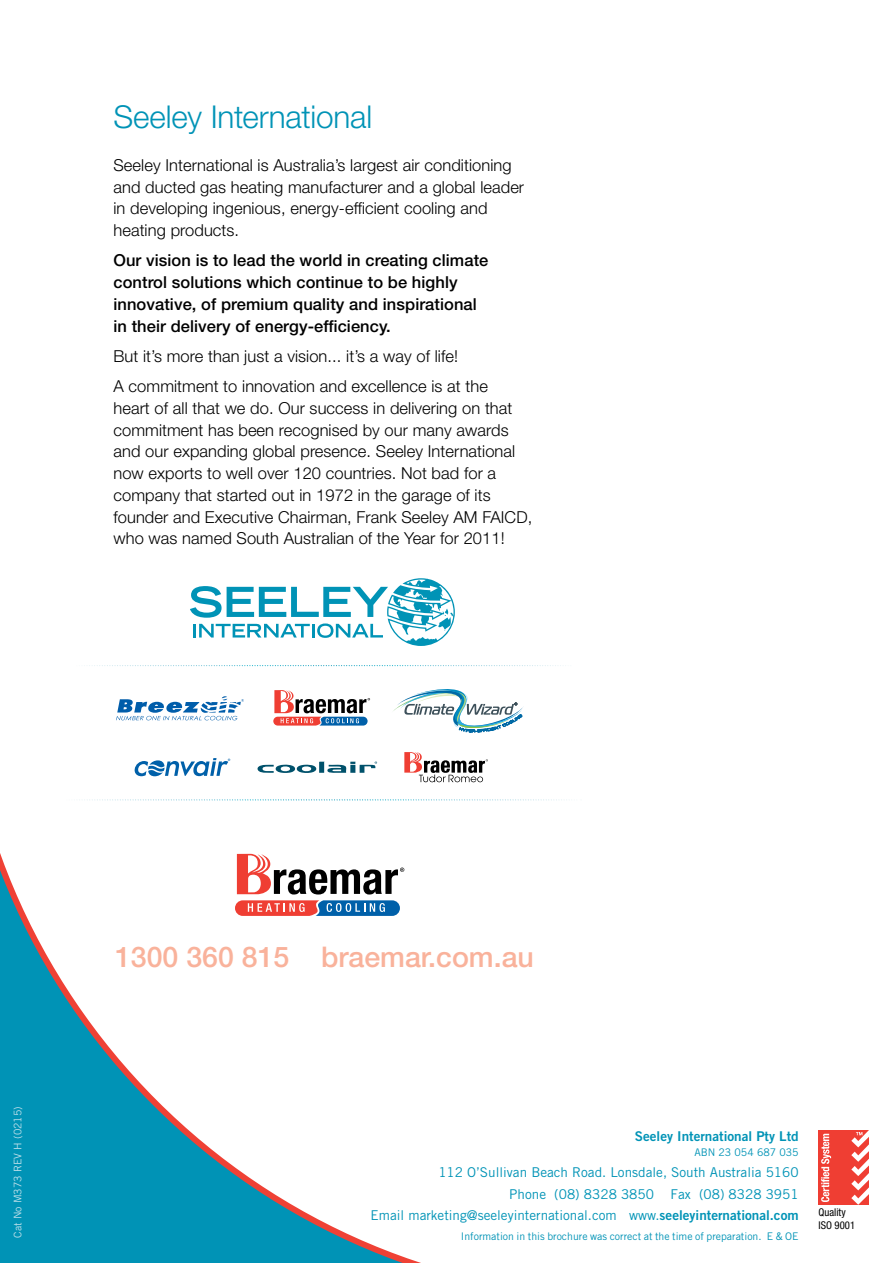
<style>
.page{position:relative;width:893px;height:1263px;background:#fff}
.page>*{position:absolute;margin:0;border:0;box-sizing:border-box;transform-origin:0 0}
.t1{font:300 31.5px "Helvetica Neue LT Std";letter-spacing:-.005em;color:#0093b6}
.t2{font:500 28.5px "Helvetica Neue LT Std";color:#f9b29b}
.t3{font:300 16.5px/21.8px "Helvetica Neue LT Std";letter-spacing:.005em;color:#000}
.t4{font:500 16.5px/21.8px "Helvetica Neue LT Std";letter-spacing:.005em;color:#000}
.t5{font:13.5px/21.5px "Trade Gothic LT Std";color:#0093b6;text-align:right}
.t6{font:13.5px "Trade Gothic LT Std Bd 2";color:#0093b6}
.t7{font:condensed 10.65px/12.9px "Helvetica Neue";color:#000}
.t8{font:10.5px "Trade Gothic LT Std";color:#0093b6}
.t9{font:10.5px "Trade Gothic LT Std";color:#c0e0ea}
.s1{font-family:"Trade Gothic LT Std Bd 2"}
</style>
<div class="page">
<svg style="left:0;top:666px;width:557px;height:597px"></svg>
<div style="left:819px;top:1130px;width:50px;height:75px;background:#ef3e33"></div>
<svg style="left:821px;top:1134px;width:10px;height:68px"></svg>
<svg style="left:851px;top:1130px;width:18px;height:75px"></svg>
<svg style="left:190px;top:578px;width:265px;height:68px"></svg>
<svg style="left:84px;top:665px;width:482px;height:1px"></svg>
<svg style="left:64px;top:799px;width:503px;height:1px"></svg>
<svg style="left:135px;top:758px;width:95px;height:18px"></svg>
<svg style="left:257px;top:761px;width:120px;height:12px"></svg>
<svg style="left:404px;top:752px;width:84px;height:30px"></svg>
<svg style="left:116px;top:696px;width:128px;height:24px"></svg>
<svg style="left:273px;top:690px;width:97px;height:35px"></svg>
<svg style="left:392px;top:681px;width:132px;height:58px"></svg>
<svg style="left:237px;top:854px;width:167px;height:40px"></svg>
<svg style="left:235px;top:900px;width:165px;height:16px;background:#906f88"></svg>
<h1 class="t1" style="left:113px;top:97px;width:260px">Seeley International</h1>
<p class="t3" style="left:113px;top:154px;width:412px">Seeley International is Australia’s largest air conditioning and ducted gas heating manufacturer and a global leader in developing ingenious, energy-efficient cooling and heating products.</p>
<p class="t4" style="left:113px;top:249px;width:376px">Our vision is to lead the world in creating climate control solutions which continue to be highly innovative, of premium quality and inspirational in their delivery of energy-efficiency.</p>
<p class="t3" style="left:113px;top:340px;width:376px;line-height:30.3px">But it’s more than just a vision... it’s a way of life!<br>A commitment to innovation and excellence is at the</p>
<p class="t3" style="left:113px;top:397px;width:420px">heart of all that we do. Our success in delivering on that commitment has been recognised by our many awards and our expanding global presence. Seeley International now exports to well over 120 countries. Not bad for a company that started out in 1972 in the garage of its founder and Executive Chairman, Frank Seeley AM FAICD, who was named South Australian of the Year for 2011!</p>
<p class="t9" style="left:12px;top:1238px;width:133px;rotate:-90deg">Cat No M373 REV H (0215)</p>
<h2 class="t2" style="left:115px;top:940px;width:420px">1300 360 815 braemar.com.au</h2>
<p class="t6" style="left:635px;top:1127px;width:165px">Seeley International Pty Ltd</p>
<p class="t8" style="left:694px;top:1146px;width:106px">ABN 23 054 687 035</p>
<p class="t5" style="left:371px;top:1161px;width:430px">112 O’Sullivan Beach Road. Lonsdale, South Australia 5160<br>Phone (08) 8328 3850 Fax (08) 8328 3951<br>Email marketing@seeleyinternational.com www.<span class="s1">seeleyinternational.com</span></p>
<p class="t8" style="left:461px;top:1229px;width:339px">Information in this brochure was correct at the time of preparation. E &amp; OE</p>
<p class="t7" style="left:819px;top:1206px;width:38px">Quality<br>ISO 9001</p>
</div>
